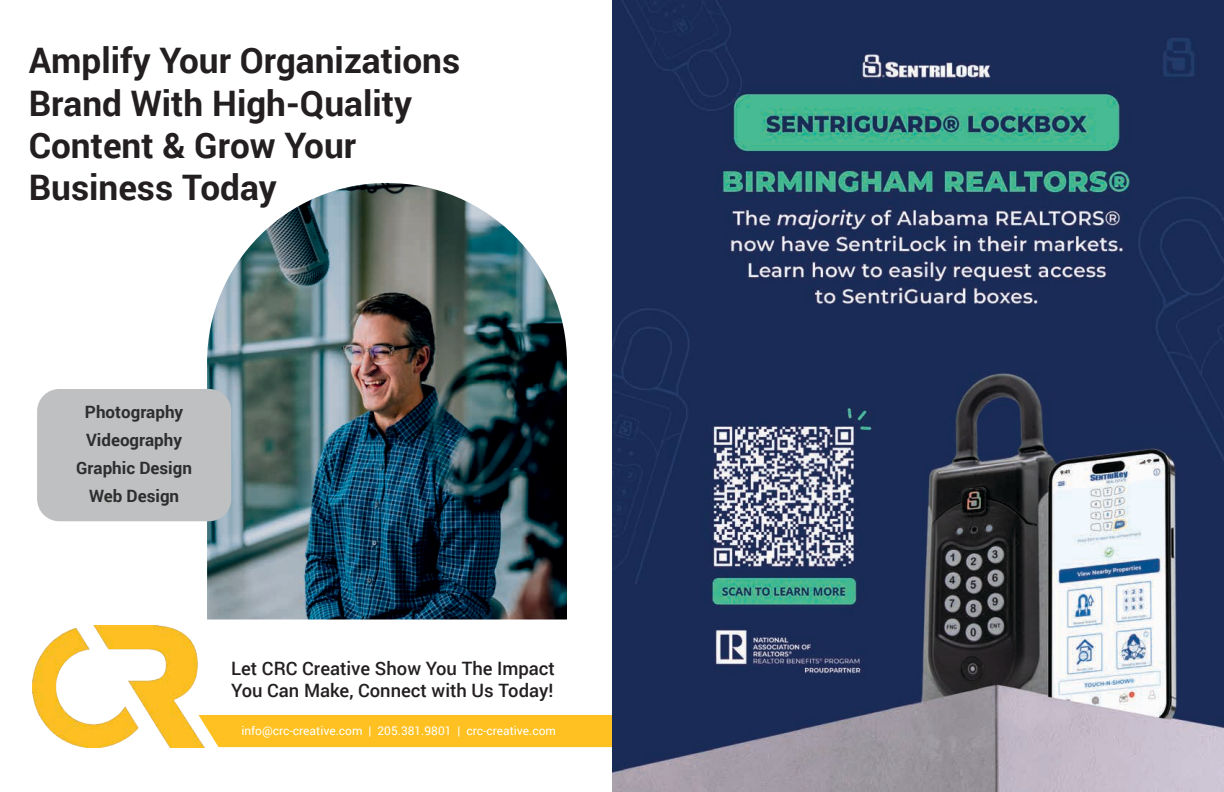
<style>
.page{position:relative;width:1224px;height:792px;background:#fff}
.page>*{position:absolute;margin:0;border:0;box-sizing:border-box;transform-origin:0 0}
.t1{font:700 35.1px/42.2px "Roboto";color:#231f20}
.t2{font:500 18.4px/22.1px "Roboto";color:#231f20}
.t3{font:700 17px/28px "Roboto";color:#2d2f2f;text-align:center}
.t4{font:12px "Roboto";color:#fff}
</style>
<div class="page">
<img style="left:612px;top:0;width:612px;height:792px">
<div style="left:205px;top:715px;width:407px;height:32px;background:#fec121"></div>
<img style="left:207px;top:183px;width:360px;height:437px">
<img style="left:33px;top:625px;width:172px;height:122px">
<div style="left:37px;top:389px;width:194px;height:132px;background:#bec0c1;border-radius:22px"></div>
<p class="t1" style="left:29px;top:39px;width:433px">Amplify Your Organizations<br>Brand With High-Quality<br>Content &amp; Grow Your<br>Business Today</p>
<p class="t3" style="left:76px;top:398px;width:117px">Photography<br>Videography<br>Graphic Design<br>Web Design</p>
<p class="t2" style="left:231px;top:657px;width:325px">Let CRC Creative Show You The Impact<br>You Can Make, Connect with Us Today!</p>
<p class="t4" style="left:241px;top:723px;width:316px">info@crc-creative.com | 205.381.9801 | crc-creative.com</p>
</div>
